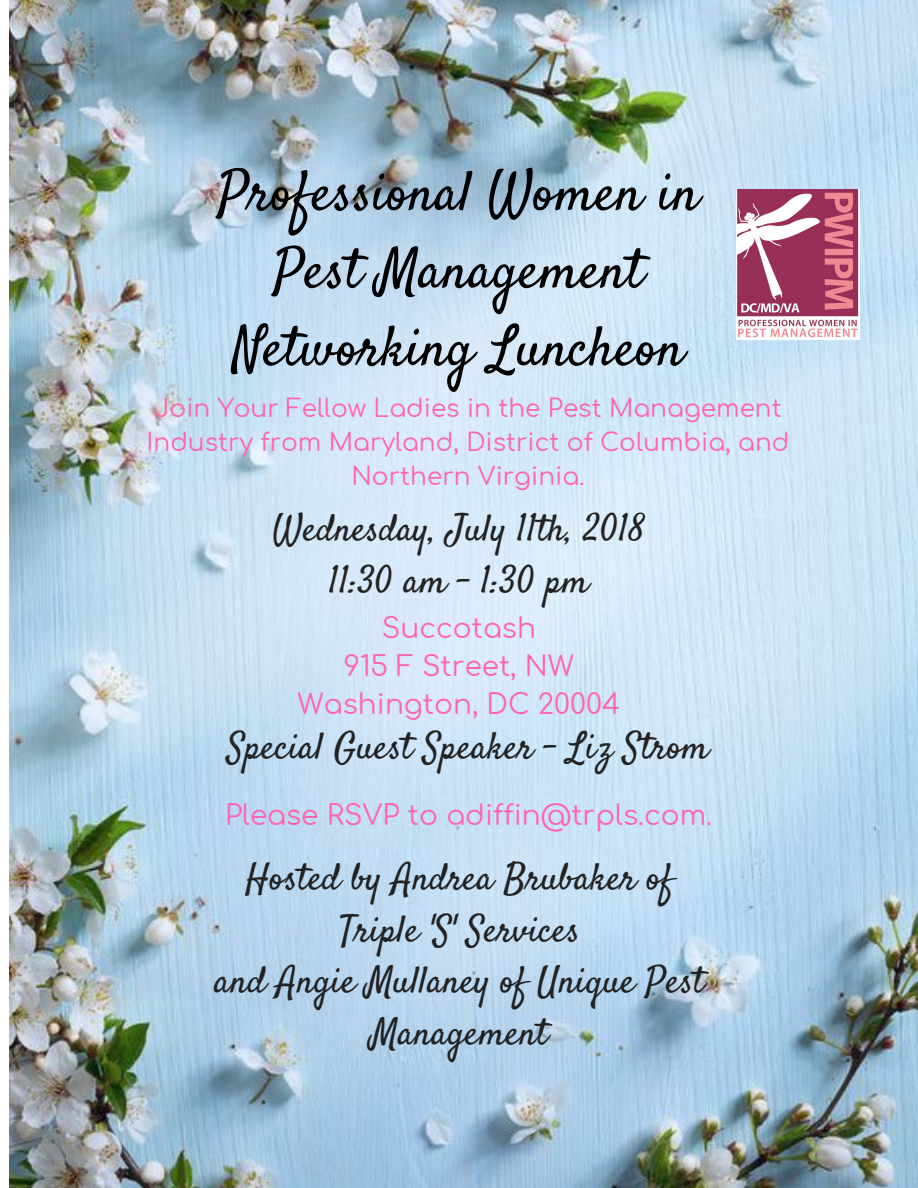
<style>
.page{position:relative;width:918px;height:1188px;background:#fff}
.page>*{position:absolute;margin:0;border:0;box-sizing:border-box;transform-origin:0 0}
.t1{font:55.95px/77.7px "Satisfy";color:#000;text-align:center}
.t2{font:37.35px/51.8px "Satisfy";color:#222;text-align:center}
.t3{font:28.05px/38.2px "Comfortaa";color:#ff63b1;text-align:center}
.t4{font:24.9px/33.8px "Comfortaa";color:#ff63b1;text-align:center}
.s1{font-weight:300}
</style>
<div class="page">
<img style="left:9px;top:0;width:909px;height:1188px">
<img style="left:737px;top:189px;width:123px;height:151px">
<h1 class="t1" style="left:218px;top:158px;width:483px">Professional Women in<br>Pest Management<br>Networking Luncheon</h1>
<p class="t4" style="left:147px;top:392px;width:644px">Join Your Fellow Ladies in the Pest Management<br>Industry from Maryland, District of Columbia, and<br>Northern Virginia.</p>
<p class="t2" style="left:273px;top:506px;width:374px">Wednesday, July 11th, 2018<br>11:30 am - 1:30 pm</p>
<p class="t3" style="left:298px;top:610px;width:324px">Succotash<br>915 F Street, NW<br>Washington, DC 20004</p>
<p class="t2" style="left:227px;top:724px;width:483px">Special Guest Speaker - Liz Strom</p>
<p class="t3" style="left:225px;top:796px;width:489px">Please RSVP to adiffin@trpls.com<span class="s1">.</span></p>
<p class="t2" style="left:215px;top:855px;width:491px">Hosted by Andrea Brubaker of<br>Triple 'S' Services<br>and Angie Mullaney of Unique Pest<br>Management</p>
</div>
